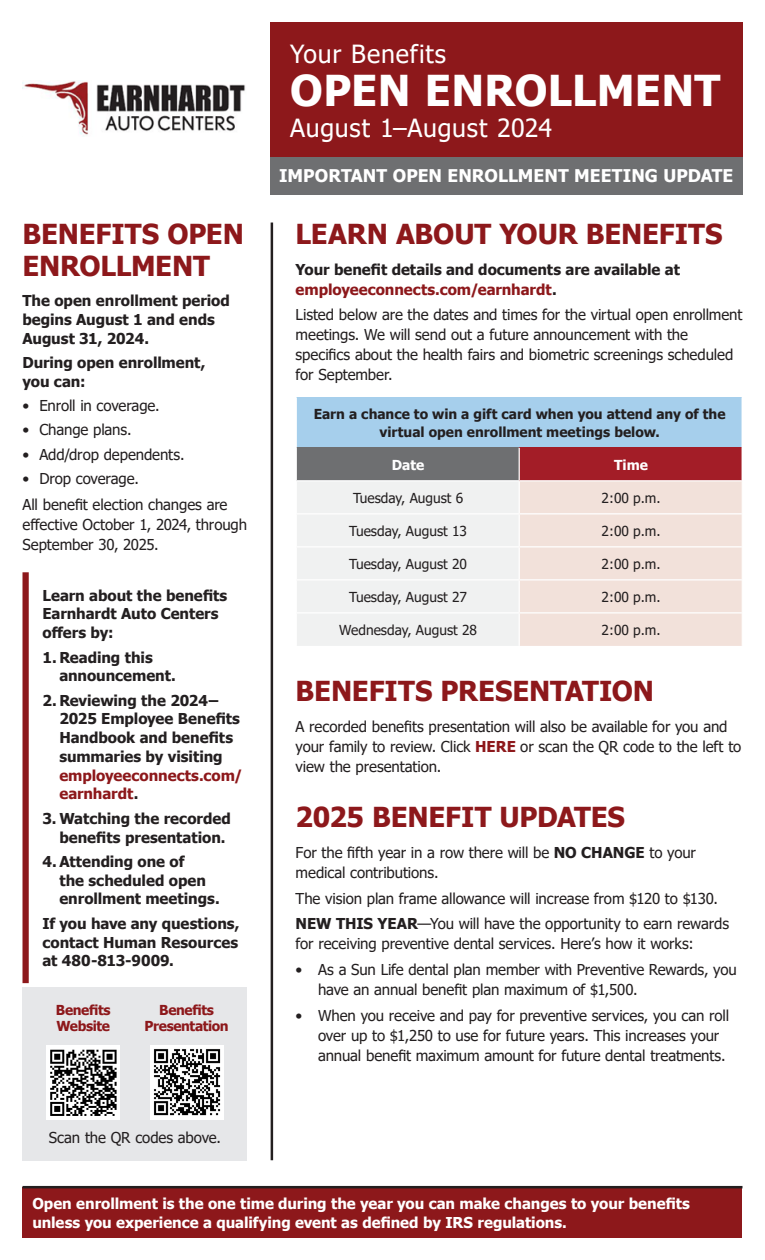
<style>
.page{position:relative;width:765px;height:1260px;background:#fff}
.page>*{position:absolute;margin:0;border:0;box-sizing:border-box;transform-origin:0 0}
.t1{font:700 42.5px "Tahoma";letter-spacing:.005em;color:#fff}
.Section_Title{font:700 27.5px/32.5px "Tahoma";letter-spacing:-.005em;color:#8d181b}
.t2{font:25px "Tahoma";letter-spacing:.03em;color:#fff}
.Section_Title-2{font:700 17.5px "Tahoma";letter-spacing:.005em;color:#fff}
.Bullets-black{font:15px/20px "Tahoma";letter-spacing:-.005em;color:#231f20}
.Bullets-black-2{font:700 15px/18.8px "Tahoma";letter-spacing:-.005em;color:#231f20}
.Body{font:700 15px/18.8px "Tahoma";letter-spacing:-.005em;color:#231f20}
.Body-2{font:700 15px/18.8px "Tahoma";letter-spacing:-.005em;color:#fff}
.Body-3{font:15px/20px "Tahoma";letter-spacing:-.005em;color:#231f20}
.Table_body{font:13.75px "Tahoma";color:#231f20}
.Bullets-black-3{font:700 13.75px/17.5px "Tahoma";color:#231f20;text-align:center}
.Bullets-black-4{font:700 13.75px/16.2px "Tahoma";letter-spacing:-.025em;color:#8d181b}
.Table_body-2{font:700 13.75px "Tahoma";color:#fff}
.s1{color:#8d181b}
.s2{font-weight:700;color:#8d181b}
.s3{font-weight:700}
</style>
<div class="page">
<div style="left:22px;top:1188px;width:720px;height:50px;background:#8d181b"></div>
<hr style="left:22px;top:1186px;width:720px;height:2px;background:#231f20">
<hr style="left:271px;top:223px;width:2px;height:937px;background:#231f20">
<div style="left:22px;top:572px;width:7px;height:411px;background:#8d181b"></div>
<div style="left:22px;top:987px;width:226px;height:173px;background:#e6e7e9"></div>
<div style="left:47px;top:1046px;width:73px;height:73px;background:#fff"></div>
<svg style="left:50px;top:1049px;width:67px;height:67px"></svg>
<img style="left:150px;top:1046px;width:73px;height:73px">
<div style="left:296px;top:397px;width:446px;height:51px;background:#a6cfec"></div>
<div style="left:296px;top:448px;width:223px;height:33px;background:#6e6f71"></div>
<div style="left:519px;top:448px;width:223px;height:33px;background:#a31d27"></div>
<svg style="left:297px;top:481px;width:445px;height:165px"></svg>
<hr style="left:519px;top:612px;width:223px;height:2px;background:#fff">
<hr style="left:296px;top:448px;width:1px;height:32px;background:#fff">
<hr style="left:519px;top:448px;width:1px;height:32px;background:#fff">
<hr style="left:296px;top:480px;width:223px;height:1px;background:#fff">
<hr style="left:296px;top:513px;width:223px;height:1px;background:#fff">
<hr style="left:296px;top:546px;width:223px;height:1px;background:#fff">
<hr style="left:296px;top:579px;width:223px;height:1px;background:#fff">
<hr style="left:519px;top:580px;width:1px;height:32px;background:#fff">
<hr style="left:296px;top:612px;width:223px;height:2px;background:#fff">
<hr style="left:519px;top:614px;width:1px;height:32px;background:#fff">
<hr style="left:296px;top:397px;width:1px;height:51px;background:#fff">
<hr style="left:519px;top:480px;width:224px;height:1px;background:#fff">
<hr style="left:519px;top:481px;width:1px;height:32px;background:#fff">
<hr style="left:519px;top:547px;width:1px;height:32px;background:#fff">
<hr style="left:519px;top:579px;width:223px;height:1px;background:#fff">
<hr style="left:519px;top:513px;width:223px;height:1px;background:#fff">
<hr style="left:519px;top:514px;width:1px;height:32px;background:#fff">
<hr style="left:519px;top:546px;width:223px;height:1px;background:#fff">
<img style="left:22px;top:80px;width:223px;height:57px">
<div style="left:270px;top:22px;width:472px;height:135px;background:#8d181b"></div>
<div style="left:270px;top:157px;width:472px;height:37px;background:#6e6f71"></div>
<p class="t2" style="left:290px;top:37px;width:157px">Your Benefits</p>
<p class="t1" style="left:290px;top:61px;width:432px">OPEN ENROLLMENT</p>
<p class="t2" style="left:290px;top:111px;width:263px">August 1–August 2024</p>
<p class="Section_Title" style="left:22px;top:218px;width:223px">BENEFITS OPEN<br>ENROLLMENT</p>
<p class="Body" style="left:22px;top:292px;width:209px">The open enrollment period begins August 1 and ends<br>August 31, 2024.</p>
<p class="Body" style="left:22px;top:354px;width:184px">During open enrollment, you can:</p>
<p class="Bullets-black" style="left:22px;top:396px;width:139px">• Enroll in coverage.</p>
<p class="Bullets-black" style="left:22px;top:421px;width:111px">• Change plans.</p>
<p class="Bullets-black" style="left:22px;top:445px;width:164px">• Add/drop dependents.</p>
<p class="Bullets-black" style="left:22px;top:470px;width:118px">• Drop coverage.</p>
<p class="Body-3" style="left:22px;top:495px;width:226px">All benefit election changes are effective October 1, 2024, through<br>September 30, 2025.</p>
<p class="Body" style="left:42px;top:586px;width:186px">Learn about the benefits<br>Earnhardt Auto Centers offers by:</p>
<p class="Bullets-black-2" style="left:59px;top:648px;width:118px;text-indent:-17px">1. Reading this announcement.</p>
<p class="Bullets-black-2" style="left:59px;top:691px;width:185px;text-indent:-17px">2. Reviewing the 2024–<br>2025 Employee Benefits<br>Handbook and benefits summaries by visiting <span class="s1">employeeconnects.com/ earnhardt</span>.</p>
<p class="Bullets-black-2" style="left:59px;top:810px;width:173px;text-indent:-17px">3. Watching the recorded benefits presentation.</p>
<p class="Bullets-black-2" style="left:59px;top:853px;width:162px;text-indent:-17px">4. Attending one of<br>the scheduled open enrollment meetings.</p>
<p class="Bullets-black-2" style="left:42px;top:915px;width:198px;text-align:justify">If you have any questions, contact Human Resources at 480-813-9009.</p>
<p class="Bullets-black-4" style="left:56px;top:1002px;width:56px">Benefits<br>Website</p>
<p class="Bullets-black-4" style="left:145px;top:1002px;width:86px;text-align:center">Benefits<br>Presentation</p>
<p class="Bullets-black" style="left:49px;top:1129px;width:174px">Scan the QR codes above.</p>
<p class="Section_Title-2" style="left:279px;top:164px;width:456px">IMPORTANT OPEN ENROLLMENT MEETING UPDATE</p>
<p class="Section_Title" style="left:296px;top:218px;width:429px">LEARN ABOUT YOUR BENEFITS</p>
<p class="Bullets-black-2" style="left:296px;top:260px;width:386px;line-height:20px">Your benefit details and documents are available at <span class="s1">employeeconnects.com/earnhardt</span>.</p>
<p class="Bullets-black" style="left:296px;top:306px;width:448px">Listed below are the dates and times for the virtual open enrollment meetings. We will send out a future announcement with the specifics about the health fairs and biometric screenings scheduled for September.</p>
<p class="Bullets-black-3" style="left:314px;top:406px;width:413px">Earn a chance to win a gift card when you attend any of the virtual open enrollment meetings below.</p>
<p class="Table_body-2" style="left:392px;top:455px;width:34px">Date</p>
<p class="Table_body-2" style="left:614px;top:455px;width:35px">Time</p>
<p class="Table_body" style="left:353px;top:488px;width:112px">Tuesday, August 6</p>
<p class="Table_body" style="left:602px;top:488px;width:61px">2:00 p.m.</p>
<p class="Table_body" style="left:349px;top:521px;width:119px">Tuesday, August 13</p>
<p class="Table_body" style="left:602px;top:521px;width:61px">2:00 p.m.</p>
<p class="Table_body" style="left:349px;top:554px;width:119px">Tuesday, August 20</p>
<p class="Table_body" style="left:602px;top:554px;width:61px">2:00 p.m.</p>
<p class="Table_body" style="left:349px;top:587px;width:119px">Tuesday, August 27</p>
<p class="Table_body" style="left:602px;top:587px;width:61px">2:00 p.m.</p>
<p class="Table_body" style="left:339px;top:620px;width:139px">Wednesday, August 28</p>
<p class="Table_body" style="left:602px;top:620px;width:61px">2:00 p.m.</p>
<p class="Section_Title" style="left:296px;top:676px;width:360px">BENEFITS PRESENTATION</p>
<p class="Bullets-black" style="left:296px;top:717px;width:447px">A recorded benefits presentation will also be available for you and your family to review. Click <span class="s2">HERE</span> or scan the QR code to the left to view the presentation.</p>
<p class="Section_Title" style="left:296px;top:802px;width:331px">2025 BENEFIT UPDATES</p>
<p class="Bullets-black" style="left:296px;top:844px;width:402px">For the fifth year in a row there will be <span class="s3">NO CHANGE</span> to your medical contributions.</p>
<p class="Bullets-black" style="left:296px;top:889px;width:424px">The vision plan frame allowance will increase from $120 to $130.</p>
<p class="Bullets-black" style="left:296px;top:915px;width:435px"><span class="s3">NEW THIS YEAR</span>—You will have the opportunity to earn rewards for receiving preventive dental services. Here’s how it works:</p>
<p class="Bullets-black" style="left:318px;top:960px;width:420px;text-indent:-22px">• As a Sun Life dental plan member with Preventive Rewards, you have an annual benefit plan maximum of $1,500.</p>
<p class="Bullets-black" style="left:318px;top:1006px;width:412px;text-indent:-22px">• When you receive and pay for preventive services, you can roll over up to $1,250 to use for future years. This increases your annual benefit maximum amount for future dental treatments.</p>
<p class="Body-2" style="left:32px;top:1195px;width:659px">Open enrollment is the one time during the year you can make changes to your benefits unless you experience a qualifying event as defined by IRS regulations.</p>
</div>
